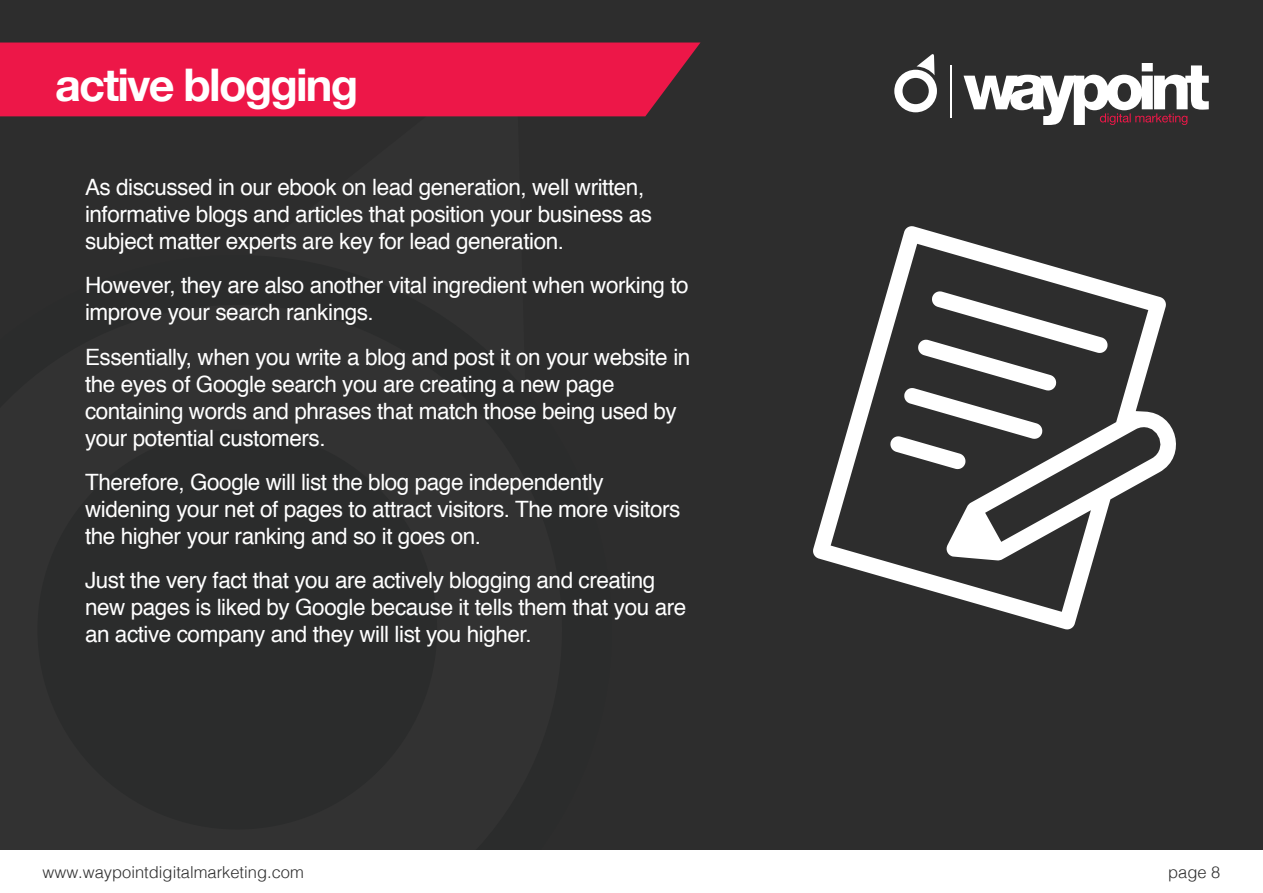
<style>
.page{position:relative;width:1263px;height:893px;background:#2d2d2d}
.page>*{position:absolute;margin:0;border:0;box-sizing:border-box;transform-origin:0 0}
.t1{font:700 45px "Helvetica Neue";letter-spacing:-.04em;color:#fff}
.t2{font:22.5px/27px "Helvetica";letter-spacing:-.02em;color:#fff}
.t3{font:300 16.5px "Helvetica";color:#2d2d2d}
</style>
<div class="page">
<div style="left:0;top:43px;width:700px;height:73px;background:#ed1748"></div>
<hr style="left:951px;top:65px;width:1px;height:52px;background:#fff">
<svg style="left:894px;top:54px;width:43px;height:58px"></svg>
<svg style="left:963px;top:63px;width:246px;height:62px"></svg>
<div style="left:0;top:850px;width:1263px;height:43px;background:#fff"></div>
<svg style="left:813px;top:226px;width:363px;height:404px"></svg>
<p class="t1" style="left:55px;top:49px;width:305px">active blogging</p>
<p class="t2" style="left:85px;top:175px;width:569px">As discussed in our ebook on lead generation, well written, informative blogs and articles that position your business as subject matter experts are key for lead generation.</p>
<p class="t2" style="left:85px;top:273px;width:605px">However, they are also another vital ingredient when working to improve your search rankings.</p>
<p class="t2" style="left:85px;top:344px;width:607px">Essentially, when you write a blog and post it on your website in the eyes of Google search you are creating a new page containing words and phrases that match those being used by your potential customers.</p>
<p class="t2" style="left:85px;top:469px;width:597px">Therefore, Google will list the blog page independently widening your net of pages to attract visitors. The more visitors the higher your ranking and so it goes on.</p>
<p class="t2" style="left:85px;top:567px;width:603px">Just the very fact that you are actively blogging and creating new pages is liked by Google because it tells them that you are an active company and they will list you higher.</p>
<p class="t3" style="left:43px;top:858px;width:263px">www.waypointdigitalmarketing.com</p>
<p class="t3" style="left:1168px;top:858px;width:54px">page 8</p>
</div>
